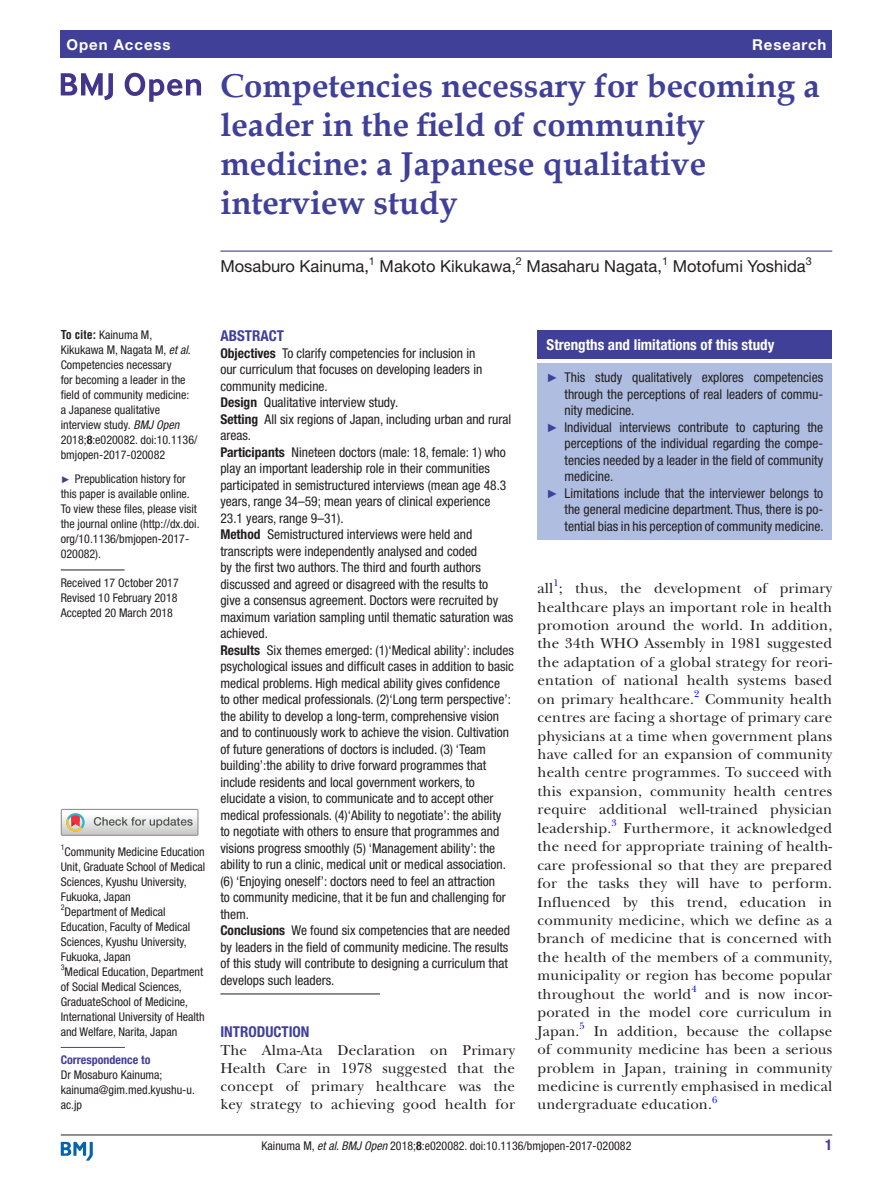
<style>
.page{position:relative;width:893px;height:1191px;background:#fff}
.page>*{position:absolute;margin:0;border:0;box-sizing:border-box;transform-origin:0 0}
.t1{font:700 33px/39px "Book Antiqua";color:#414099}
.t2{font:16.5px "Helvetica Neue LT Std";color:#231f20}
.t3{font:15px/18.5px "New Baskerville";letter-spacing:.01em;color:#231f20;text-align:justify}
.t4{font:700 condensed 15px "Helvetica Neue LT Std";color:#fff}
.t5{font:700 condensed 15px "Helvetica Neue LT Std";color:#414099}
.t6{font:700 15px "Helvetica Neue LT Std";letter-spacing:.065em;color:#fff}
.t7{font:condensed 13.5px/16.5px "Helvetica Neue LT Std";color:#231f20}
.t8{font:condensed 12px/15px "Helvetica Neue LT Std";color:#231f20}
.t9{font:700 condensed 12px "Helvetica Neue LT Std";color:#414099}
.t10{font:10.95px "Helvetica Neue LT Std";color:#231f20}
.t11{font:9.9px "New Baskerville";color:#00f}
.t12{font:condensed 7.95px "Helvetica Neue LT Std";color:#231f20}
.s1{font-family:"Helvetica LT Std";font-weight:700}
.s2{font-style:italic}
.s3{font-weight:700}
.s4{font-family:"Arial";font-stretch:normal;font-size:9.75px;color:#414099}
.s5{font-family:"Arial";font-stretch:normal;font-size:12px;color:#414099}
</style>
<div class="page">
<hr style="left:61px;top:1134px;width:771px;height:1px;background:#231f20">
<svg style="left:61px;top:1141px;width:32px;height:19px"></svg>
<div style="left:61px;top:31px;width:771px;height:27px;background:#414099"></div>
<hr style="left:220px;top:250px;width:612px;height:2px;background:#414099">
<hr style="left:61px;top:569px;width:64px;height:1px;background:#231f20">
<hr style="left:61px;top:1047px;width:64px;height:1px;background:#414099">
<svg style="left:61px;top:73px;width:52px;height:27px"></svg>
<svg style="left:125px;top:73px;width:76px;height:29px"></svg>
<div style="left:61px;top:809px;width:138px;height:27px;border:1px solid #969090"></div>
<svg style="left:61px;top:809px;width:137px;height:26px"></svg>
<hr style="left:220px;top:993px;width:160px;height:1px;background:#231f20">
<div style="left:538px;top:331px;width:294px;height:28px;background:#414099"></div>
<div style="left:538px;top:363px;width:294px;height:176px;background:#afbde1"></div>
<p class="t6" style="left:66px;top:35px;width:106px">Open Access</p>
<p class="t6" style="left:752px;top:35px;width:76px">Research</p>
<h1 class="t1" style="left:220px;top:66px;width:601px">Competencies necessary for becoming a leader in the field of community medicine: a Japanese qualitative interview study</h1>
<p class="t2" style="left:220px;top:257px;width:150px">Mosaburo Kainuma,</p>
<p class="t10" style="left:369px;top:254px;width:8px">1</p>
<p class="t2" style="left:380px;top:257px;width:138px">Makoto Kikukawa,</p>
<p class="t10" style="left:516px;top:254px;width:8px">2</p>
<p class="t2" style="left:527px;top:257px;width:137px">Masaharu Nagata,</p>
<p class="t10" style="left:662px;top:254px;width:8px">1</p>
<p class="t2" style="left:673px;top:257px;width:134px">Motofumi Yoshida</p>
<p class="t10" style="left:806px;top:254px;width:8px">3</p>
<p class="t8" style="left:61px;top:327px;width:138px"><span class="s1">To cite:</span> Kainuma M,<br>Kikukawa M, Nagata M, <span class="s2">et al</span>.<br>Competencies necessary<br>for becoming a leader in the field of community medicine: a Japanese qualitative interview study. <span class="s2">BMJ Open<br></span>2018;<span class="s3">8</span>:e020082. doi:10.1136/ bmjopen-2017-020082</p>
<p class="t8" style="left:61px;top:471px;width:140px"><span class="s4">►</span> Prepublication history for this paper is available online.<br>To view these files, please visit the journal online (http://dx.doi. org/10.1136/bmjopen-2017-<br>020082).</p>
<p class="t8" style="left:61px;top:575px;width:120px;text-align:justify">Received 17 October 2017<br>Revised 10 February 2018<br>Accepted 20 March 2018</p>
<p class="t12" style="left:61px;top:843px;width:5px">1</p>
<p class="t8" style="left:61px;top:844px;width:146px;text-indent:4px">Community Medicine Education<br>Unit, Graduate School of Medical<br>Sciences, Kyushu University,<br>Fukuoka, Japan</p>
<p class="t12" style="left:61px;top:903px;width:5px">2</p>
<p class="t8" style="left:61px;top:904px;width:131px;text-indent:4px">Department of Medical<br>Education, Faculty of Medical<br>Sciences, Kyushu University,<br>Fukuoka, Japan</p>
<p class="t12" style="left:61px;top:963px;width:5px">3</p>
<p class="t8" style="left:61px;top:964px;width:145px;text-indent:4px">Medical Education, Department of Social Medical Sciences,<br>GraduateSchool of Medicine,<br>International University of Health and Welfare, Narita, Japan</p>
<p class="t9" style="left:61px;top:1052px;width:91px">Correspondence to</p>
<p class="t8" style="left:61px;top:1067px;width:136px">Dr Mosaburo Kainuma; kainuma@gim.med.kyushu-u. ac.jp</p>
<p class="t5" style="left:220px;top:327px;width:65px">Abstract</p>
<p class="t7" style="left:220px;top:345px;width:295px"><span class="s3">Objectives</span> To clarify competencies for inclusion in<br>our curriculum that focuses on developing leaders in community medicine.<br><span class="s3">Design</span> Qualitative interview study.<br><span class="s3">Setting</span> All six regions of Japan, including urban and rural areas.<br><span class="s3">Participants</span> Nineteen doctors (male: 18, female: 1) who play an important leadership role in their communities participated in semistructured interviews (mean age 48.3 years, range 34–59; mean years of clinical experience 23.1 years, range 9–31).<br><span class="s3">Method</span> Semistructured interviews were held and transcripts were independently analysed and coded<br>by the first two authors. The third and fourth authors discussed and agreed or disagreed with the results to<br>give a consensus agreement. Doctors were recruited by maximum variation sampling until thematic saturation was achieved.<br><span class="s3">Results</span> Six themes emerged: (1)‘Medical ability’: includes psychological issues and difficult cases in addition to basic medical problems. High medical ability gives confidence<br>to other medical professionals. (2)‘Long term perspective’: the ability to develop a long-term, comprehensive vision and to continuously work to achieve the vision. Cultivation of future generations of doctors is included. (3) ‘Team building’:the ability to drive forward programmes that include residents and local government workers, to elucidate a vision, to communicate and to accept other medical professionals. (4)‘Ability to negotiate’: the ability to negotiate with others to ensure that programmes and visions progress smoothly (5) ‘Management ability’: the ability to run a clinic, medical unit or medical association. (6) ‘Enjoying oneself’: doctors need to feel an attraction<br>to community medicine, that it be fun and challenging for them.<br><span class="s3">Conclusions</span> We found six competencies that are needed by leaders in the field of community medicine. The results of this study will contribute to designing a curriculum that develops such leaders.</p>
<p class="t5" style="left:220px;top:1023px;width:91px">Introduction</p>
<p class="t3" style="left:220px;top:1041px;width:296px;line-height:18px">The Alma-Ata Declaration on Primary Health Care in 1978 suggested that the concept of primary healthcare was the key strategy to achieving good health for</p>
<p class="t4" style="left:547px;top:336px;width:229px">Strengths and limitations of this study</p>
<p class="t7" style="left:547px;top:369px;width:278px"><span class="s5">►</span> This study qualitatively explores competencies</p>
<p class="t7" style="left:565px;top:385px;width:260px">through the perceptions of real leaders of commu-</p>
<p class="t7" style="left:565px;top:402px;width:71px">nity medicine.</p>
<p class="t7" style="left:547px;top:418px;width:278px"><span class="s5">►</span> Individual interviews contribute to capturing the</p>
<p class="t7" style="left:565px;top:435px;width:260px">perceptions of the individual regarding the compe-</p>
<p class="t7" style="left:565px;top:451px;width:260px">tencies needed by a leader in the field of community</p>
<p class="t7" style="left:565px;top:468px;width:50px">medicine.</p>
<p class="t7" style="left:547px;top:484px;width:278px"><span class="s5">►</span> Limitations include that the interviewer belongs to</p>
<p class="t7" style="left:565px;top:501px;width:260px">the general medicine department. Thus, there is po-</p>
<p class="t7" style="left:565px;top:517px;width:261px">tential bias in his perception of community medicine.</p>
<p class="t3" style="left:538px;top:579px;width:296px">all<sup>1</sup>; thus, the development of primary healthcare plays an important role in health promotion around the world. In addition, the 34th WHO Assembly in 1981 suggested the adaptation of a global strategy for reori&shy;entation of national health systems based on primary healthcare.</p>
<p class="t11" style="left:694px;top:688px;width:7px">2</p>
<p class="t3" style="left:538px;top:689px;width:296px;text-indent:168px">Community health centres are facing a shortage of primary care physicians at a time when government plans have called for an expansion of community health centre programmes. To succeed with this expansion, community health centres require additional well-trained physician leadership.<sup>3</sup></p>
<p class="t3" style="left:538px;top:819px;width:296px;text-indent:86px">Furthermore, it acknowledged the need for appropriate training of health&shy;care professional so that they are prepared for the tasks they will have to perform.<br>Influenced by this trend, education in community medicine, which we define as a branch of medicine that is concerned with the health of the members of a community, municipality or region has become popular throughout the world</p>
<p class="t11" style="left:691px;top:983px;width:7px">4</p>
<p class="t3" style="left:538px;top:984px;width:296px;text-indent:168px">and is now incor&shy;porated in the model core curriculum in Japan.</p>
<p class="t11" style="left:580px;top:1020px;width:7px">5</p>
<p class="t3" style="left:538px;top:1021px;width:296px;text-indent:56px">In addition, because the collapse of community medicine has been a serious problem in Japan, training in community medicine is currently emphasised in medical undergraduate education.</p>
<p class="t11" style="left:712px;top:1093px;width:7px">6</p>
<p class="t8" style="left:262px;top:1137px;width:371px">Kainuma M, <span class="s2">et al</span>. <span class="s2">BMJ Open</span> 2018;<span class="s3">8</span>:e020082. doi:10.1136/bmjopen-2017-020082</p>
<p class="t5" style="left:825px;top:1135px;width:9px">1</p>
</div>
